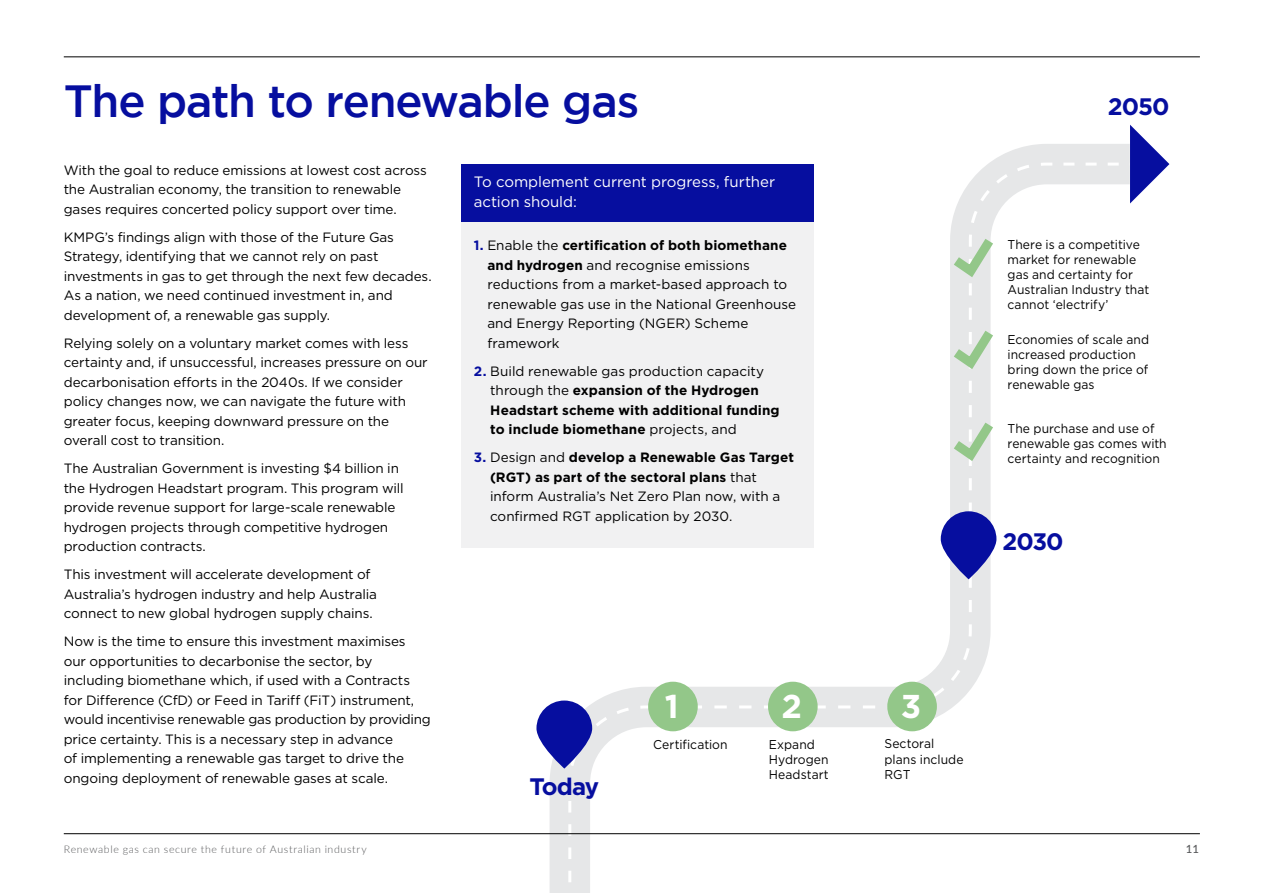
<style>
.page{position:relative;width:1263px;height:893px;background:#fff}
.page>*{position:absolute;margin:0;border:0;box-sizing:border-box;transform-origin:0 0}
.t1{font:500 45px "Gotham";letter-spacing:-.03em;color:#060e9f}
.t2{font:700 33px "Gotham";color:#fff}
.t3{font:700 23.85px "Gotham";letter-spacing:-.045em;color:#060e9f}
.t4{font:15px/19.5px "Gotham";letter-spacing:-.005em;color:#fff}
.t5{font:13.5px/19.5px "Gotham";letter-spacing:-.01em;color:#000}
.t6{font:700 13.5px/19.5px "Gotham";letter-spacing:.005em;color:#000}
.t7{font:12.75px/15px "Gotham";letter-spacing:.005em;color:#000;scale:.95 1}
.t8{font:500 11.25px "Lato";color:#58595b}
.t9{font:300 10.5px "Lato";letter-spacing:.06em;color:#58595b}
.s1{font-weight:700;color:#060e9f}
.s2{font-weight:700}
.s3{color:#060e9f}
.s4{font-weight:400}
</style>
<div class="page">
<svg style="left:529px;top:124px;width:641px;height:769px"></svg>
<svg style="left:567px;top:161px;width:593px;height:732px"></svg>
<div style="left:461px;top:164px;width:353px;height:59px;background:#060e9f"></div>
<div style="left:461px;top:223px;width:353px;height:325px;background:#f1f1f2"></div>
<svg style="left:1063px;top:125px;width:106px;height:78px"></svg>
<svg style="left:536px;top:700px;width:56px;height:69px;background:#3339af"></svg>
<svg style="left:941px;top:511px;width:55px;height:68px"></svg>
<div style="left:648px;top:682px;width:50px;height:49px;background:#93c789;border-radius:50%"></div>
<div style="left:768px;top:682px;width:50px;height:49px;background:#93c789;border-radius:50%"></div>
<div style="left:887px;top:682px;width:50px;height:49px;background:#93c789;border-radius:50%"></div>
<svg style="left:944px;top:162px;width:94px;height:450px"></svg>
<hr style="left:64px;top:833px;width:1136px;height:1px;background:#000">
<hr style="left:64px;top:57px;width:1136px;height:1px;background:#000">
<h1 class="t1" style="left:64px;top:75px;width:577px">The path to renewable gas</h1>
<p class="t5" style="left:64px;top:160px;width:365px">With the goal to reduce emissions at lowest cost across the Australian economy, the transition to renewable gases requires concerted policy support over time.</p>
<p class="t5" style="left:64px;top:227px;width:369px">KMPG’s findings align with those of the Future Gas Strategy, identifying that we cannot rely on past investments in gas to get through the next few decades.<br>As a nation, we need continued investment in, and development of, a renewable gas supply.</p>
<p class="t5" style="left:64px;top:333px;width:365px">Relying solely on a voluntary market comes with less certainty and, if unsuccessful, increases pressure on our decarbonisation efforts in the 2040s. If we consider policy changes now, we can navigate the future with greater focus, keeping downward pressure on the overall cost to transition.</p>
<p class="t5" style="left:64px;top:458px;width:341px">The Australian Government is investing $4 billion in the Hydrogen Headstart program. This program will provide revenue support for large-scale renewable hydrogen projects through competitive hydrogen production contracts.</p>
<p class="t5" style="left:64px;top:564px;width:315px">This investment will accelerate development of<br>Australia’s hydrogen industry and help Australia connect to new global hydrogen supply chains.</p>
<p class="t5" style="left:64px;top:631px;width:369px">Now is the time to ensure this investment maximises our opportunities to decarbonise the sector, by including biomethane which, if used with a Contracts for Difference (CfD) or Feed in Tariff (FiT) instrument, would incentivise renewable gas production by providing price certainty. This is a necessary step in advance<br>of implementing a renewable gas target to drive the ongoing deployment of renewable gases at scale.</p>
<p class="t4" style="left:474px;top:172px;width:303px">To complement current progress, further action should:</p>
<p class="t5" style="left:487px;top:236px;width:310px;text-indent:-14px"><span class="s1">1.</span> Enable the <span class="s2">certification of both biomethane and hydrogen</span> and recognise emissions reductions from a market-based approach to renewable gas use in the National Greenhouse and Energy Reporting (NGER) Scheme framework</p>
<p class="t6" style="left:490px;top:361px;width:291px;text-indent:-17px"><span class="s3">2.</span> <span class="s4">Build renewable gas production capacity through the</span> expansion of the Hydrogen Headstart scheme with additional funding to include biomethane <span class="s4">projects, and</span></p>
<p class="t5" style="left:490px;top:448px;width:305px;text-indent:-16px"><span class="s1">3.</span> Design and <span class="s2">develop a Renewable Gas Target (RGT) as part of the sectoral plans</span> that inform Australia’s Net Zero Plan now, with a confirmed RGT application by 2030.</p>
<h3 class="t3" style="left:529px;top:771px;width:71px">Today</h3>
<h2 class="t2" style="left:665px;top:684px;width:15px">1</h2>
<h2 class="t2" style="left:781px;top:684px;width:22px">2</h2>
<h2 class="t2" style="left:901px;top:684px;width:22px">3</h2>
<p class="t7" style="left:653px;top:736px;width:80px">Certification</p>
<p class="t7" style="left:769px;top:736px;width:65px">Expand<br>Hydrogen<br>Headstart</p>
<p class="t7" style="left:884px;top:736px;width:85px">Sectoral plans include<br>RGT</p>
<h3 class="t3" style="left:1108px;top:90px;width:63px">2050</h3>
<p class="t7" style="left:1007px;top:237px;width:151px">There is a competitive market for renewable gas and certainty for<br>Australian Industry that cannot ‘electrify’</p>
<p class="t7" style="left:1007px;top:331px;width:151px">Economies of scale and increased production bring down the price of renewable gas</p>
<p class="t7" style="left:1007px;top:420px;width:169px">The purchase and use of renewable gas comes with certainty and recognition</p>
<h3 class="t3" style="left:1002px;top:526px;width:63px">2030</h3>
<p class="t9" style="left:64px;top:841px;width:304px">Renewable gas can secure the future of Australian industry</p>
<p class="t8" style="left:1186px;top:840px;width:15px">11</p>
</div>
